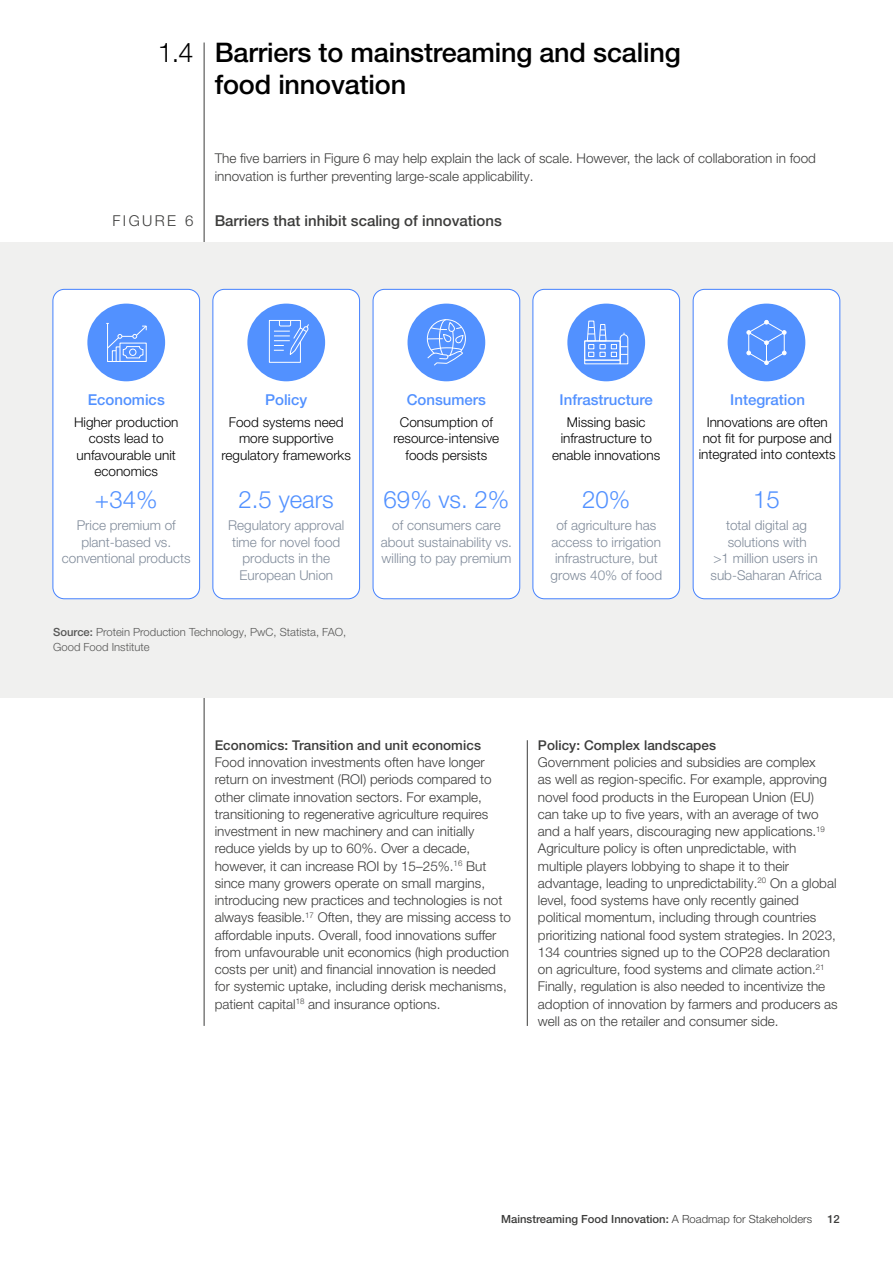
<style>
.page{position:relative;width:893px;height:1263px;background:#fff}
.page>*{position:absolute;margin:0;border:0;box-sizing:border-box;transform-origin:0 0}
.t1{font:500 27px/32.4px "Helvetica Neue LT Pro";letter-spacing:-.005em;color:#000}
.t2{font:300 27px "Helvetica Neue LT Pro";color:#000}
.t3{font:300 24px "Helvetica Neue LT Pro";color:#5291ff}
.t4{font:500 15px "Helvetica Neue LT Pro";color:#5291ff}
.t5{font:500 15px "Helvetica Neue LT Pro";color:#3c3c3b}
.t6{font:300 15px "Helvetica Neue LT Pro";letter-spacing:.16em;color:#3c3c3b}
.t7{font:300 13.5px/17.2px "Helvetica Neue LT Pro";color:#3c3c3b}
.t8{font:300 13.5px/16.5px "Helvetica Neue LT Pro";color:#818c9b;text-align:center}
.t9{font:300 13.5px/16.5px "Helvetica Neue LT Pro";color:#030303;text-align:center}
.t10{font:500 13.5px "Helvetica Neue LT Pro";letter-spacing:.005em;color:#3c3c3b}
.t11{font:300 11.25px/15px "Helvetica Neue LT Pro";color:#575756}
.t12{font:500 11.25px "Helvetica Neue LT Pro";color:#3c3c3b}
.s1{font-weight:500}
.s2{font-weight:300}
</style>
<div class="page">
<hr style="left:204px;top:43px;width:1px;height:983px;background:#3c3c3b">
<div style="left:0;top:243px;width:893px;height:455px;background:#f0f0ef"></div>
<hr style="left:527px;top:740px;width:1px;height:286px;background:#3c3c3b">
<div style="left:213px;top:289px;width:147px;height:310px;background:#fff;border-radius:12px"></div>
<div style="left:212px;top:289px;width:148px;height:310px;border:1px solid #4481ff;border-radius:12px"></div>
<div style="left:373px;top:289px;width:147px;height:310px;background:#fff;border-radius:12px"></div>
<div style="left:373px;top:289px;width:147px;height:310px;border:1px solid #4481ff;border-radius:12px"></div>
<div style="left:533px;top:289px;width:147px;height:310px;background:#fff;border-radius:12px"></div>
<div style="left:532px;top:289px;width:148px;height:310px;border:1px solid #4481ff;border-radius:12px"></div>
<div style="left:693px;top:289px;width:147px;height:310px;background:#fff;border-radius:12px"></div>
<div style="left:693px;top:289px;width:147px;height:310px;border:1px solid #4481ff;border-radius:12px"></div>
<div style="left:53px;top:289px;width:147px;height:310px;background:#fff;border-radius:12px"></div>
<div style="left:53px;top:289px;width:147px;height:310px;border:1px solid #4481ff;border-radius:12px"></div>
<div style="left:247px;top:304px;width:78px;height:77px;background:#5291ff;border-radius:50%"></div>
<svg style="left:268px;top:320px;width:41px;height:43px"></svg>
<div style="left:567px;top:304px;width:78px;height:77px;background:#5291ff;border-radius:50%"></div>
<div style="left:728px;top:304px;width:77px;height:77px;background:#5291ff;border-radius:50%"></div>
<svg style="left:746px;top:320px;width:40px;height:45px"></svg>
<div style="left:584px;top:340px;width:37px;height:24px;border:1px solid #fff"></div>
<div style="left:584px;top:340px;width:37px;height:21px;border:1px solid #fff"></div>
<svg style="left:586px;top:320px;width:43px;height:45px"></svg>
<div style="left:407px;top:304px;width:78px;height:77px;background:#5291ff;border-radius:50%"></div>
<svg style="left:426px;top:288px;width:40px;height:94px"></svg>
<div style="left:87px;top:304px;width:78px;height:77px;background:#5291ff;border-radius:50%"></div>
<svg style="left:106px;top:322px;width:41px;height:40px"></svg>
<h1 class="t2" style="left:158px;top:36px;width:37px">1.4</h1>
<h1 class="t1" style="left:215px;top:36px;width:467px">Barriers to mainstreaming and scaling food innovation</h1>
<p class="t7" style="left:215px;top:150px;width:603px">The five barriers in Figure 6 may help explain the lack of scale. However, the lack of collaboration in food innovation is further preventing large-scale applicability.</p>
<p class="t6" style="left:112px;top:211px;width:82px">FIGURE 6</p>
<p class="t5" style="left:215px;top:211px;width:289px">Barriers that inhibit scaling of innovations</p>
<p class="t4" style="left:88px;top:391px;width:79px">Economics</p>
<p class="t4" style="left:265px;top:391px;width:44px">Policy</p>
<p class="t4" style="left:407px;top:391px;width:81px">Consumers</p>
<p class="t4" style="left:560px;top:391px;width:95px">Infrastructure</p>
<p class="t4" style="left:730px;top:391px;width:76px">Integration</p>
<p class="t9" style="left:74px;top:413px;width:106px">Higher production costs lead to unfavourable unit economics</p>
<p class="t9" style="left:222px;top:413px;width:131px">Food systems need more supportive regulatory frameworks</p>
<p class="t9" style="left:394px;top:413px;width:107px">Consumption of resource-intensive foods persists</p>
<p class="t9" style="left:552px;top:413px;width:109px">Missing basic infrastructure to enable innovations</p>
<p class="t9" style="left:699px;top:414px;width:138px">Innovations are often not fit for purpose and integrated into contexts</p>
<h2 class="t3" style="left:95px;top:485px;width:64px">+34%</h2>
<h2 class="t3" style="left:239px;top:485px;width:97px">2.5 years</h2>
<h2 class="t3" style="left:384px;top:485px;width:127px">69% vs. 2%</h2>
<h2 class="t3" style="left:582px;top:485px;width:50px">20%</h2>
<h2 class="t3" style="left:753px;top:485px;width:28px">15</h2>
<p class="t8" style="left:62px;top:517px;width:130px">Price premium of plant-based vs. conventional products</p>
<p class="t8" style="left:228px;top:517px;width:118px">Regulatory approval time for novel food products in the<br>European Union</p>
<p class="t8" style="left:381px;top:517px;width:133px">of consumers care about sustainability vs. willing to pay premium</p>
<p class="t8" style="left:551px;top:517px;width:113px">of agriculture has access to irrigation infrastructure, but grows 40% of food</p>
<p class="t8" style="left:710px;top:517px;width:113px">total digital ag solutions with<br>&gt;1 million users in sub-Saharan Africa</p>
<p class="t11" style="left:53px;top:624px;width:295px"><span class="s1">Source:</span> Protein Production Technology, PwC, Statista, FAO,<br>Good Food Institute</p>
<p class="t10" style="left:215px;top:737px;width:268px">Economics: Transition and unit economics</p>
<p class="t7" style="left:215px;top:753px;width:298px">Food innovation investments often have longer return on investment (ROI) periods compared to other climate innovation sectors. For example, transitioning to regenerative agriculture requires investment in new machinery and can initially reduce yields by up to 60%. Over a decade, however, it can increase ROI by 15–25%.<sup>16</sup> But since many growers operate on small margins, introducing new practices and technologies is not always feasible.<sup>17</sup> Often, they are missing access to affordable inputs. Overall, food innovations suffer from unfavourable unit economics (high production costs per unit) and financial innovation is needed for systemic uptake, including derisk mechanisms, patient capital<sup>18</sup> and insurance options.</p>
<p class="t10" style="left:538px;top:737px;width:180px">Policy: Complex landscapes</p>
<p class="t7" style="left:538px;top:753px;width:301px">Government policies and subsidies are complex<br>as well as region-specific. For example, approving novel food products in the European Union (EU) can take up to five years, with an average of two and a half years, discouraging new applications.<sup>19<br></sup>Agriculture policy is often unpredictable, with multiple players lobbying to shape it to their advantage, leading to unpredictability.<sup>20</sup> On a global level, food systems have only recently gained political momentum, including through countries prioritizing national food system strategies. In 2023, 134 countries signed up to the COP28 declaration on agriculture, food systems and climate action.<sup>21<br></sup>Finally, regulation is also needed to incentivize the adoption of innovation by farmers and producers as well as on the retailer and consumer side.</p>
<p class="t12" style="left:501px;top:1212px;width:312px">Mainstreaming Food Innovation: <span class="s2">A Roadmap for Stakeholders</span></p>
<p class="t12" style="left:827px;top:1212px;width:14px">12</p>
</div>
